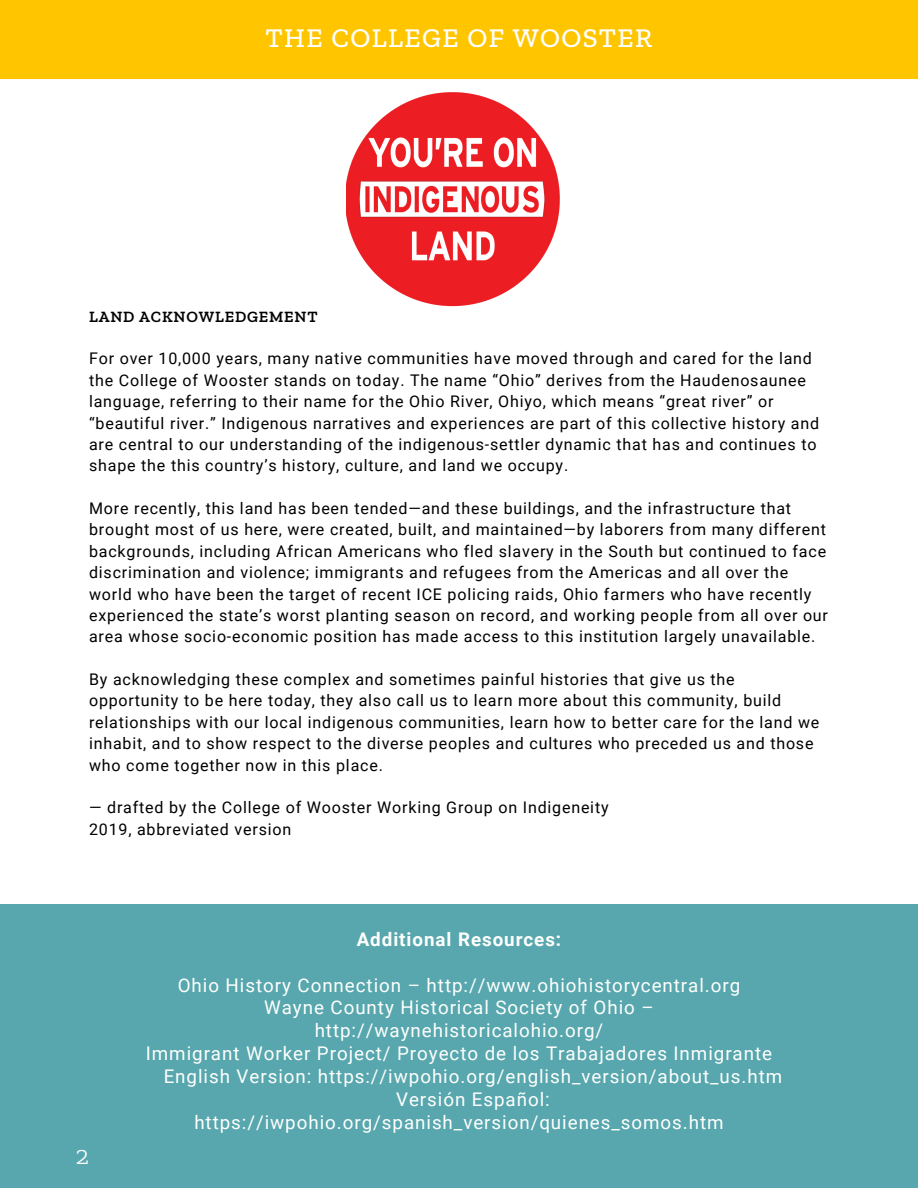
<style>
.page{position:relative;width:918px;height:1188px;background:#fff}
.page>*{position:absolute;margin:0;border:0;box-sizing:border-box;transform-origin:0 0}
.t1{font:500 27.45px "Zilla Slab";letter-spacing:.05em;color:#fff}
.t2{font:300 27px "Zilla Slab";color:#fefffc}
.t3{font:18.75px/23px "Roboto";letter-spacing:.05em;color:#fefffc;text-align:center}
.t4{font:700 18.75px "Roboto";letter-spacing:.05em;color:#fefffc}
.t5{font:16.05px/21.3px "Roboto";letter-spacing:.05em;color:#000}
.t6{font:600 16.05px "Zilla Slab";letter-spacing:.05em;color:#000}
</style>
<div class="page">
<div style="left:0;top:0;width:918px;height:78px;background:#ffc600"></div>
<div style="left:0;top:904px;width:918px;height:284px;background:#58a7af"></div>
<img style="left:347px;top:92px;width:213px;height:215px">
<p class="t1" style="left:266px;top:21px;width:388px">THE COLLEGE OF WOOSTER</p>
<p class="t6" style="left:89px;top:307px;width:230px">LAND ACKNOWLEDGEMENT</p>
<p class="t5" style="left:89px;top:348px;width:732px">For over 10,000 years, many native communities have moved through and cared for the land the College of Wooster stands on today. The name “Ohio” derives from the Haudenosaunee language, referring to their name for the Ohio River, Ohiyo, which means “great river” or “beautiful river.” Indigenous narratives and experiences are part of this collective history and are central to our understanding of the indigenous-settler dynamic that has and continues to shape the this country’s history, culture, and land we occupy.</p>
<p class="t5" style="left:89px;top:498px;width:704px">More recently, this land has been tended—and these buildings, and the infrastructure that</p>
<p class="t5" style="left:89px;top:519px;width:740px">brought most of us here, were created, built, and maintained—by laborers from many different backgrounds, including African Americans who fled slavery in the South but continued to face discrimination and violence; immigrants and refugees from the Americas and all over the world who have been the target of recent ICE policing raids, Ohio farmers who have recently experienced the state’s worst planting season on record, and working people from all over our area whose socio-economic position has made access to this institution largely unavailable.</p>
<p class="t5" style="left:89px;top:669px;width:732px">By acknowledging these complex and sometimes painful histories that give us the opportunity to be here today, they also call us to learn more about this community, build relationships with our local indigenous communities, learn how to better care for the land we inhabit, and to show respect to the diverse peoples and cultures who preceded us and those who come together now in this place.</p>
<p class="t5" style="left:89px;top:797px;width:521px">— drafted by the College of Wooster Working Group on Indigeneity</p>
<p class="t5" style="left:89px;top:819px;width:204px">2019, abbreviated version</p>
<p class="t2" style="left:75px;top:1139px;width:15px">2</p>
<p class="t4" style="left:357px;top:928px;width:206px">Additional Resources:</p>
<p class="t3" style="left:178px;top:974px;width:564px">Ohio History Connection – http://www.ohiohistorycentral.org</p>
<p class="t3" style="left:264px;top:997px;width:391px">Wayne County Historical Society of Ohio – http://waynehistoricalohio.org/</p>
<p class="t3" style="left:146px;top:1042px;width:628px">Immigrant Worker Project/ Proyecto de los Trabajadores Inmigrante</p>
<p class="t3" style="left:164px;top:1065px;width:620px">English Version: https://iwpohio.org/english_version/about_us.htm</p>
<p class="t3" style="left:194px;top:1088px;width:531px;text-align:left;text-indent:202px">Versión Español: https://iwpohio.org/spanish_version/quienes_somos.htm</p>
</div>
